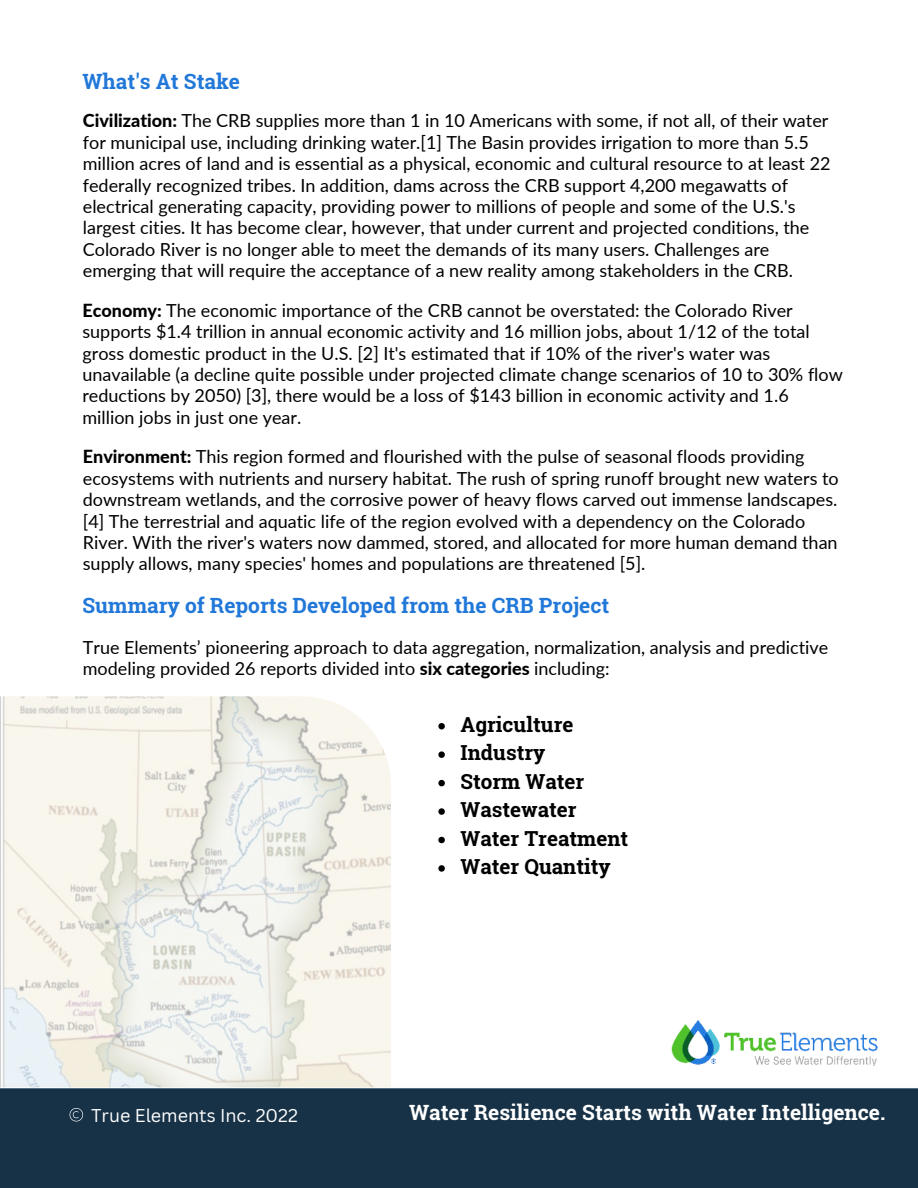
<style>
.page{position:relative;width:918px;height:1188px;background:#fff}
.page>*{position:absolute;margin:0;border:0;box-sizing:border-box;transform-origin:0 0}
.t1{font:700 21px "Roboto Slab";color:#2178d9}
.t2{font:700 21px "Roboto Slab";color:#fff}
.t3{font:700 20.7px/28.5px "Roboto Slab";color:#000}
.t4{font:18px/21.3px "Lato";color:#000}
.t5{font:18px "Canva Sans";color:#fff}
.s1{font-weight:800}
</style>
<div class="page">
<img style="left:0;top:729px;width:918px;height:459px">
<svg style="left:70px;top:1108px;width:13px;height:13px"></svg>
<img style="left:662px;top:1018px;width:225px;height:47px">
<svg style="left:438px;top:723px;width:7px;height:6px"></svg>
<svg style="left:438px;top:751px;width:7px;height:7px"></svg>
<svg style="left:438px;top:780px;width:7px;height:6px"></svg>
<svg style="left:438px;top:808px;width:7px;height:7px"></svg>
<svg style="left:438px;top:837px;width:7px;height:6px"></svg>
<svg style="left:438px;top:865px;width:7px;height:7px"></svg>
<img style="left:0;top:696px;width:391px;height:391px">
<p class="t1" style="left:82px;top:67px;width:159px">What's At Stake</p>
<p class="t4" style="left:83px;top:109px;width:749px"><span class="s1">Civilization:</span> The CRB supplies more than 1 in 10 Americans with some, if not all, of their water for municipal use, including drinking water.[1] The Basin provides irrigation to more than 5.5 million acres of land and is essential as a physical, economic and cultural resource to at least 22 federally recognized tribes. In addition, dams across the CRB support 4,200 megawatts of electrical generating capacity, providing power to millions of people and some of the U.S.'s largest cities. It has become clear, however, that under current and projected conditions, the Colorado River is no longer able to meet the demands of its many users. Challenges are emerging that will require the acceptance of a new reality among stakeholders in the CRB.</p>
<p class="t4" style="left:82px;top:299px;width:762px"><span class="s1">Economy:</span> The economic importance of the CRB cannot be overstated: the Colorado River supports $1.4 trillion in annual economic activity and 16 million jobs, about 1/12 of the total gross domestic product in the U.S. [2] It's estimated that if 10% of the river's water was unavailable (a decline quite possible under projected climate change scenarios of 10 to 30% flow reductions by 2050) [3], there would be a loss of $143 billion in economic activity and 1.6 million jobs in just one year.</p>
<p class="t4" style="left:83px;top:446px;width:757px"><span class="s1">Environment:</span> This region formed and flourished with the pulse of seasonal floods providing ecosystems with nutrients and nursery habitat. The rush of spring runoff brought new waters to downstream wetlands, and the corrosive power of heavy flows carved out immense landscapes. [4] The terrestrial and aquatic life of the region evolved with a dependency on the Colorado River. With the river's waters now dammed, stored, and allocated for more human demand than supply allows, many species' homes and populations are threatened [5].</p>
<p class="t1" style="left:82px;top:591px;width:528px">Summary of Reports Developed from the CRB Project</p>
<p class="t4" style="left:83px;top:636px;width:747px">True Elements’ pioneering approach to data aggregation, normalization, analysis and predictive modeling provided 26 reports divided into <span class="s1">six categories</span> including:</p>
<p class="t3" style="left:461px;top:710px;width:169px">Agriculture<br>Industry<br>Storm Water<br>Wastewater<br>Water Treatment<br>Water Quantity</p>
<p class="t5" style="left:91px;top:1105px;width:208px">True Elements Inc. 2022</p>
<p class="t2" style="left:409px;top:1098px;width:478px">Water Resilience Starts with Water Intelligence.</p>
</div>
